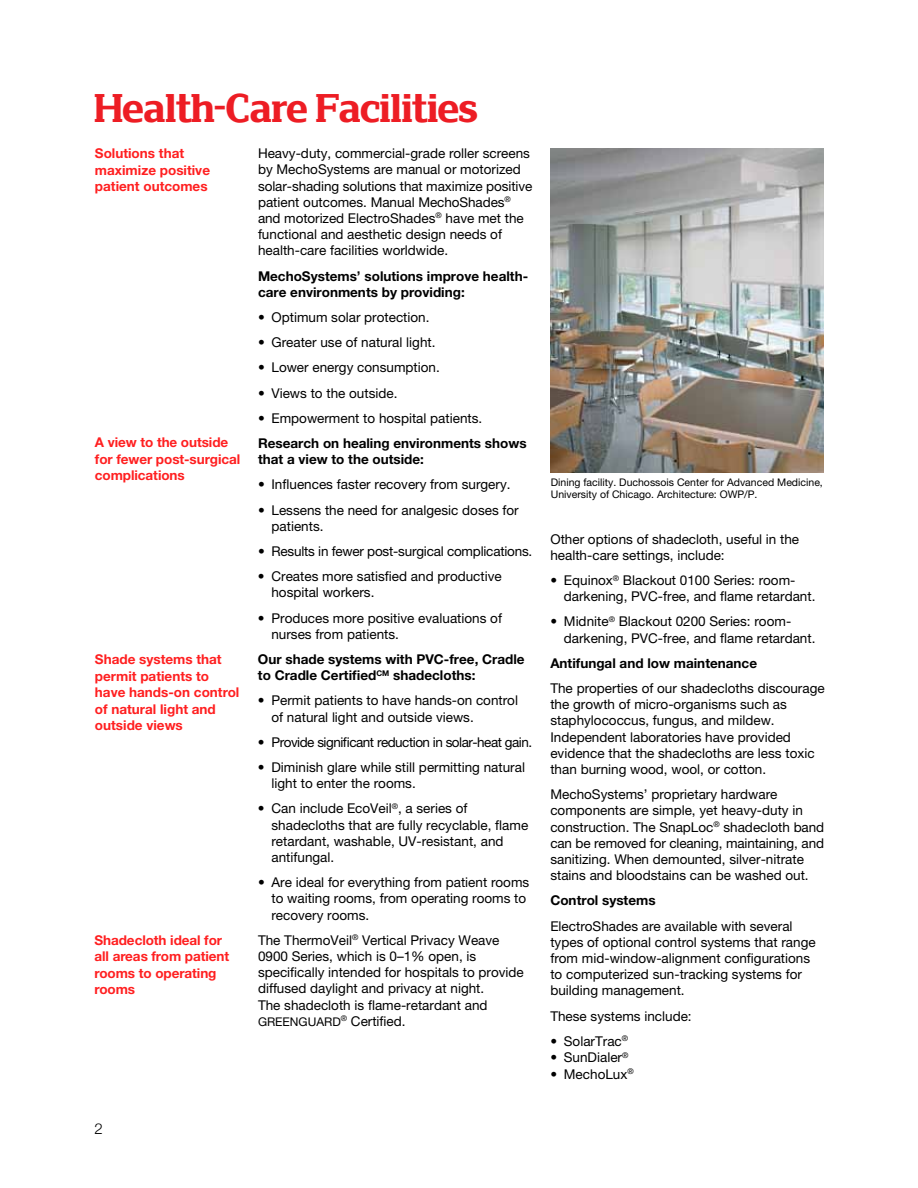
<style>
.page{position:relative;width:918px;height:1188px;background:#fff}
.page>*{position:absolute;margin:0;border:0;box-sizing:border-box;transform-origin:0 0}
.t1{font:42px "Mecho Shade Egyptian";color:#ed1d24}
.t2{font:300 15px "Helvetica Neue";color:#000}
.t3{font:13.5px/16.2px "Helvetica Neue LT Std";color:#000}
.t4{font:700 13.5px/16.5px "Helvetica Neue LT Std";color:#ff1f20}
.t5{font:700 13.5px/16.2px "Helvetica Neue LT Std";color:#000}
.t6{font:13.5px "Helvetica Neue LT Std";letter-spacing:-.035em;color:#000}
.t7{font:12px "Helvetica Neue LT Std";color:#000}
.t8{font:10.5px/12px "Helvetica Neue LT Std";color:#000}
.s1{font-size:13.5px}
</style>
<div class="page">
<img style="left:551px;top:148px;width:272px;height:324px">
<h1 class="t1" style="left:94px;top:83px;width:385px">Health-Care Facilities</h1>
<p class="t4" style="left:95px;top:145px;width:117px">Solutions that maximize positive patient outcomes</p>
<p class="t4" style="left:95px;top:434px;width:147px">A view to the outside for fewer post-surgical complications</p>
<p class="t4" style="left:95px;top:651px;width:146px">Shade systems that permit patients to have hands-on control of natural light and outside views</p>
<p class="t4" style="left:94px;top:932px;width:136px">Shadecloth ideal for all areas from patient rooms to operating rooms</p>
<p class="t3" style="left:258px;top:145px;width:276px">Heavy-duty, commercial-grade roller screens by MechoSystems are manual or motorized solar-shading solutions that maximize positive patient outcomes. Manual MechoShades<sup>® </sup>and motorized ElectroShades<sup>®</sup> have met the functional and aesthetic design needs of health-care facilities worldwide.</p>
<p class="t5" style="left:258px;top:267px;width:272px">MechoSystems’ solutions improve health&shy;care environments by providing:</p>
<p class="t3" style="left:258px;top:309px;width:173px">• Optimum solar protection.</p>
<p class="t3" style="left:258px;top:334px;width:179px">• Greater use of natural light.</p>
<p class="t3" style="left:258px;top:359px;width:183px">• Lower energy consumption.</p>
<p class="t3" style="left:258px;top:384px;width:141px">• Views to the outside.</p>
<p class="t3" style="left:258px;top:410px;width:226px">• Empowerment to hospital patients.</p>
<p class="t5" style="left:258px;top:435px;width:270px">Research on healing environments shows that a view to the outside:</p>
<p class="t3" style="left:258px;top:476px;width:254px">• Influences faster recovery from surgery.</p>
<p class="t3" style="left:272px;top:501px;width:249px;text-indent:-14px">• Lessens the need for analgesic doses for patients.</p>
<p class="t3" style="left:258px;top:543px;width:276px">• Results in fewer post-surgical complications.</p>
<p class="t3" style="left:271px;top:568px;width:232px;text-indent:-14px">• Creates more satisfied and productive hospital workers.</p>
<p class="t3" style="left:271px;top:610px;width:232px;text-indent:-14px">• Produces more positive evaluations of nurses from patients.</p>
<p class="t5" style="left:258px;top:651px;width:268px">Our shade systems with PVC-free, Cradle to Cradle Certified<sup>CM</sup> shadecloths:</p>
<p class="t3" style="left:271px;top:692px;width:248px;text-indent:-14px">• Permit patients to have hands-on control of natural light and outside views.</p>
<p class="t6" style="left:258px;top:734px;width:276px">• Provide significant reduction in solar-heat gain.</p>
<p class="t3" style="left:271px;top:759px;width:255px;text-indent:-14px">• Diminish glare while still permitting natural light to enter the rooms.</p>
<p class="t3" style="left:272px;top:800px;width:258px;text-indent:-14px">• Can include EcoVeil<sup>®</sup>, a series of shadecloths that are fully recyclable, flame retardant, washable, UV-resistant, and antifungal.</p>
<p class="t3" style="left:272px;top:874px;width:259px;text-indent:-14px">• Are ideal for everything from patient rooms to waiting rooms, from operating rooms to recovery rooms.</p>
<p class="t3" style="left:258px;top:932px;width:267px">The ThermoVeil<sup>®</sup> Vertical Privacy Weave 0900 Series, which is 0–1% open, is specifically intended for hospitals to provide diffused daylight and privacy at night.<br>The shadecloth is flame-retardant and</p>
<p class="t7" style="left:258px;top:1014px;width:149px">GREENGUARD<sup>®</sup> <span class="s1">Certified.</span></p>
<p class="t2" style="left:94px;top:1117px;width:10px">2</p>
<p class="t8" style="left:551px;top:476px;width:274px">Dining facility. Duchossois Center for Advanced Medicine,<br>University of Chicago. Architecture: OWP/P.</p>
<p class="t3" style="left:550px;top:531px;width:250px">Other options of shadecloth, useful in the health-care settings, include:</p>
<p class="t3" style="left:564px;top:572px;width:253px;text-indent:-14px">• Equinox<sup>®</sup> Blackout 0100 Series: room&shy;darkening, PVC-free, and flame retardant.</p>
<p class="t3" style="left:564px;top:613px;width:253px;text-indent:-13px">• Midnite<sup>®</sup> Blackout 0200 Series: room&shy;darkening, PVC-free, and flame retardant.</p>
<p class="t5" style="left:550px;top:655px;width:208px">Antifungal and low maintenance</p>
<p class="t3" style="left:550px;top:680px;width:276px">The properties of our shadecloths discourage the growth of micro-organisms such as staphylococcus, fungus, and mildew.<br>Independent laboratories have provided evidence that the shadecloths are less toxic than burning wood, wool, or cotton.</p>
<p class="t3" style="left:550px;top:786px;width:275px">MechoSystems’ proprietary hardware components are simple, yet heavy-duty in construction. The SnapLoc<sup>®</sup> shadecloth band can be removed for cleaning, maintaining, and sanitizing. When demounted, silver-nitrate stains and bloodstains can be washed out.</p>
<p class="t5" style="left:550px;top:892px;width:107px">Control systems</p>
<p class="t3" style="left:550px;top:918px;width:267px">ElectroShades are available with several types of optional control systems that range from mid-window-alignment configurations to computerized sun-tracking systems for building management.</p>
<p class="t3" style="left:550px;top:1008px;width:143px">These systems include:</p>
<p class="t3" style="left:550px;top:1033px;width:79px">• SolarTrac<sup>®</sup></p>
<p class="t3" style="left:550px;top:1049px;width:80px">• SunDialer<sup>®</sup></p>
<p class="t3" style="left:550px;top:1066px;width:85px">• MechoLux<sup>®</sup></p>
</div>
